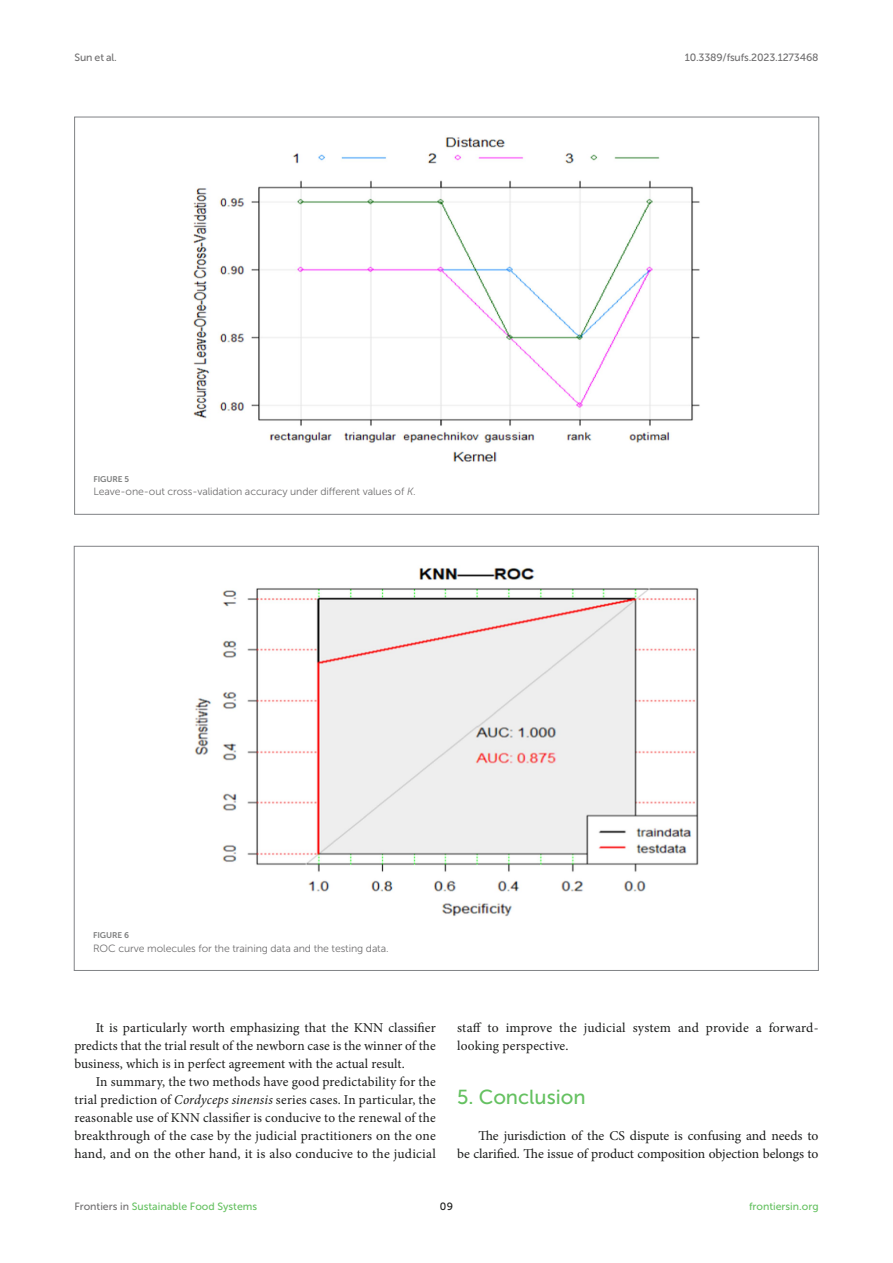
<style>
.page{position:relative;width:893px;height:1263px;background:#fff}
.page>*{position:absolute;margin:0;border:0;box-sizing:border-box;transform-origin:0 0}
.HEAD_1{font:20.25px "Museo Sans 500";color:#65c161}
.TEXT{font:13.5px/18px "Minion Pro";letter-spacing:.01em;color:#1b1c1b;text-align:justify}
.TEXT_FLUSH{font:13.5px/18px "Minion Pro";letter-spacing:-.005em;color:#1b1c1b;text-align:right}
.FIG_LEG{font:10.5px "Museo Sans 300";letter-spacing:-.01em;color:#706f70}
.t1{font:10.5px "Museo Sans 500";color:#65c161}
.t2{font:10.5px "Museo Sans 500";letter-spacing:-.015em;color:#706f70}
.t3{font:10.5px "Museo Sans 500";color:#1b1c1b}
.FIG_HD{font:8.25px "Museo Sans 700";letter-spacing:-.01em;color:#7e7f7f}
.s1{font-style:italic}
.s2{color:#706f70}
</style>
<div class="page">
<img style="left:193px;top:137px;width:507px;height:325px">
<img style="left:194px;top:567px;width:505px;height:350px">
<p class="t2" style="left:74px;top:51px;width:44px">Sun et al.</p>
<p class="t2" style="left:685px;top:51px;width:135px">10.3389/fsufs.2023.1273468</p>
<p class="FIG_HD" style="left:94px;top:474px;width:37px">FIGURE 5</p>
<p class="FIG_LEG" style="left:94px;top:486px;width:324px">Leave-one-out cross-validation accuracy under different values of <span class="s1">K</span>.</p>
<p class="FIG_HD" style="left:93px;top:930px;width:37px">FIGURE 6</p>
<p class="FIG_LEG" style="left:93px;top:942px;width:297px">ROC curve molecules for the training data and the testing data.</p>
<p class="TEXT" style="left:74px;top:1019px;width:363px;text-indent:21px">It is particularly worth emphasizing that the KNN classifier predicts that the trial result of the newborn case is the winner of the business, which is in perfect agreement with the actual result.</p>
<p class="TEXT" style="left:74px;top:1073px;width:363px;text-indent:21px">In summary, the two methods have good predictability for the trial prediction of <span class="s1">Cordyceps sinensis</span> series cases. In particular, the reasonable use of KNN classifier is conducive to the renewal of the breakthrough of the case by the judicial practitioners on the one hand, and on the other hand, it is also conducive to the judicial</p>
<p class="TEXT" style="left:457px;top:1019px;width:363px">staff to improve the judicial system and provide a forward&shy;looking perspective.</p>
<p class="HEAD_1" style="left:457px;top:1086px;width:130px">5. Conclusion</p>
<p class="TEXT_FLUSH" style="left:457px;top:1127px;width:363px">The jurisdiction of the CS dispute is confusing and needs to<br>be clarified. The issue of product composition objection belongs to</p>
<p class="t1" style="left:74px;top:1200px;width:184px"><span class="s2">Frontiers in</span> Sustainable Food Systems</p>
<p class="t3" style="left:440px;top:1200px;width:15px">09</p>
<p class="t1" style="left:749px;top:1200px;width:71px">frontiersin.org</p>
</div>
